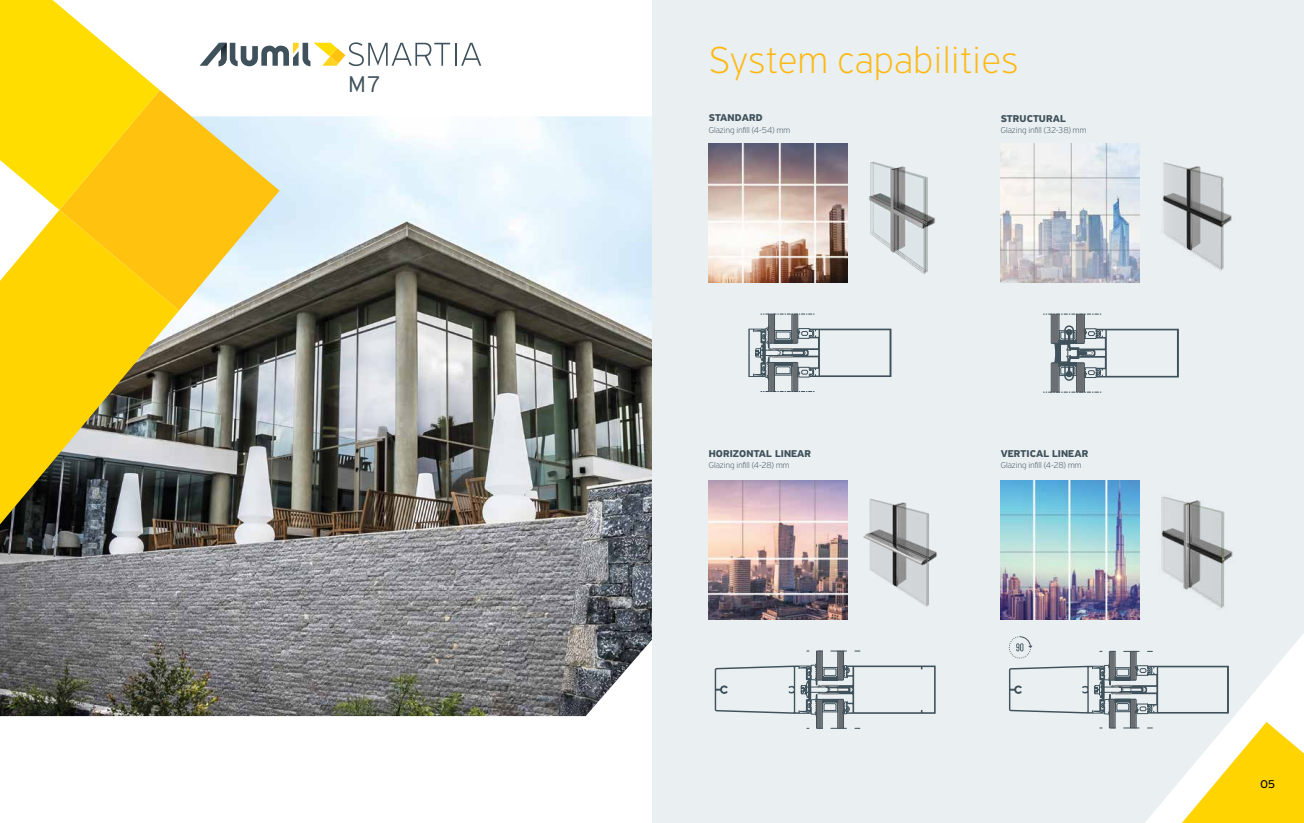
<style>
.page{position:relative;width:1304px;height:823px;background:#fff}
.page>*{position:absolute;margin:0;border:0;box-sizing:border-box;transform-origin:0 0}
.t1{font:100 40px "PF Highway Sans Pro";letter-spacing:.02em;color:#fdb913}
.t2{font:300 24.1px "PF Highway Sans Pro";color:#3f515a}
.t3{font:12px "PF Highway Sans Pro";color:#000}
.t4{font:700 10.5px "PF Highway Sans Pro";letter-spacing:.01em;color:#3f515a}
.t5{font:100 9px "PF Highway Sans Pro";letter-spacing:.01em;color:#3f515a}
</style>
<div class="page">
<div style="left:652px;top:0;width:652px;height:822px;background:#eaeff2"></div>
<img style="left:0;top:116px;width:652px;height:599px">
<img style="left:709px;top:144px;width:138px;height:138px">
<img style="left:709px;top:480px;width:138px;height:139px">
<img style="left:1001px;top:144px;width:138px;height:138px">
<img style="left:1001px;top:480px;width:138px;height:139px">
<img style="left:869px;top:161px;width:67px;height:113px">
<img style="left:863px;top:498px;width:74px;height:109px">
<img style="left:1162px;top:162px;width:70px;height:109px">
<img style="left:1159px;top:496px;width:75px;height:113px">
<svg style="left:715px;top:650px;width:221px;height:78px"></svg>
<svg style="left:748px;top:313px;width:143px;height:79px"></svg>
<svg style="left:1043px;top:313px;width:136px;height:80px"></svg>
<hr style="left:455px;top:43px;width:2px;height:23px;background:#3f515a">
<svg style="left:461px;top:43px;width:20px;height:23px"></svg>
<svg style="left:200px;top:42px;width:250px;height:24px"></svg>
<svg style="left:1009px;top:634px;width:295px;height:188px"></svg>
<svg style="left:160px;top:90px;width:120px;height:220px;background:#f0d67c"></svg>
<svg style="left:0;top:0;width:160px;height:210px"></svg>
<svg style="left:0;top:210px;width:179px;height:331px;background:#c2a82e"></svg>
<h2 class="t2" style="left:348px;top:70px;width:34px">M7</h2>
<h1 class="t1" style="left:709px;top:36px;width:311px">System capabilities</h1>
<p class="t4" style="left:709px;top:112px;width:55px">STANDARD</p>
<p class="t5" style="left:709px;top:125px;width:83px">Glazing infill (4-54) mm</p>
<p class="t4" style="left:1001px;top:112px;width:67px">STRUCTURAL</p>
<p class="t5" style="left:1001px;top:125px;width:87px">Glazing infill (32-38) mm</p>
<p class="t4" style="left:709px;top:446px;width:104px">HORIZONTAL LINEAR</p>
<p class="t5" style="left:709px;top:459px;width:82px">Glazing infill (4-28) mm</p>
<p class="t4" style="left:1001px;top:446px;width:89px">VERTICAL LINEAR</p>
<p class="t5" style="left:1001px;top:459px;width:82px">Glazing infill (4-28) mm</p>
<h3 class="t3" style="left:1260px;top:776px;width:16px">05</h3>
</div>
